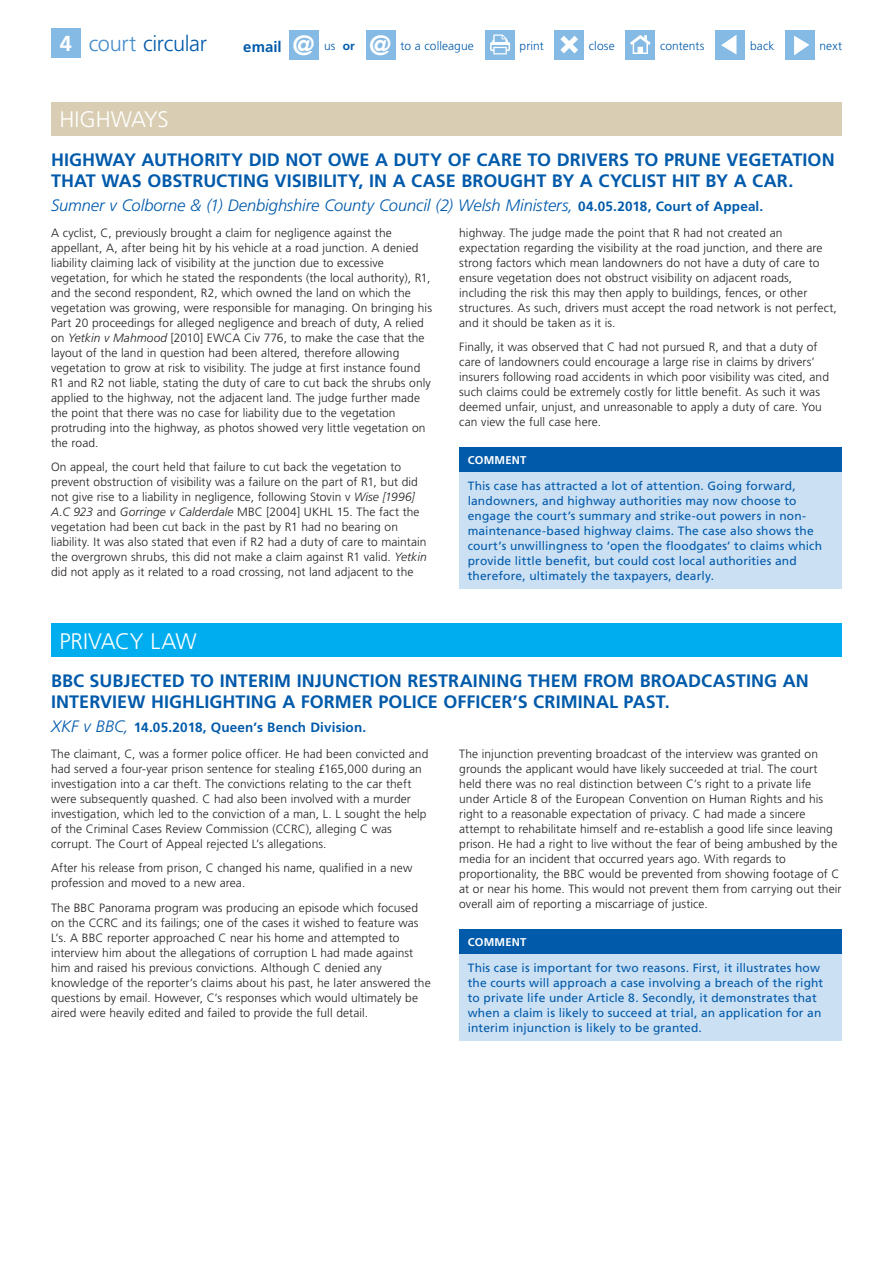
<style>
.page{position:relative;width:893px;height:1263px;background:#fff}
.page>*{position:absolute;margin:0;border:0;box-sizing:border-box;transform-origin:0 0}
.t1{font:700 27.9px "Frutiger LT Std";color:#fff}
.Panel_Heads{font:300 22.5px "Frutiger LT Std";letter-spacing:-.005em;color:#fff}
.t2{font:300 21.75px "Frutiger LT Std";letter-spacing:-.015em;color:#015aaa}
.Head_1{font:700 18px/21px "Frutiger LT Std";letter-spacing:.005em;color:#015aaa}
.Head_2{font:italic 300 16.5px "Frutiger LT Std";letter-spacing:-.01em;color:#015aaa}
.t3{font:700 15px "Frutiger LT Std";letter-spacing:.005em;color:#015aaa}
.Head_2-2{font:700 13.5px "Frutiger LT Std";letter-spacing:.01em;color:#015aaa}
.Body{font:300 12px/15px "Frutiger LT Std";letter-spacing:.005em;color:#231f20}
.t4{font:12px/15px "Frutiger LT Std";letter-spacing:.01em;color:#015aaa}
.t5{font:300 12px "Frutiger LT Std";letter-spacing:.005em;color:#015aaa}
.t6{font:700 11.25px "Frutiger LT Std";letter-spacing:.02em;color:#fff}
.s1{font-weight:700;color:#fff}
.s2{color:#448dcb}
.s3{font-size:27.9px;color:#fff}
.s4{font-weight:700}
.s5{font-weight:700;font-style:normal;font-size:13.5px}
.s6{font-style:italic}
.s7{font-weight:300;font-style:italic;font-size:16.5px}
</style>
<div class="page">
<div style="left:51px;top:28px;width:30px;height:30px;background:#85bae4"></div>
<div style="left:715px;top:30px;width:30px;height:30px;background:#85bae4"></div>
<svg style="left:721px;top:35px;width:15px;height:19px"></svg>
<div style="left:785px;top:30px;width:30px;height:30px;background:#85bae4"></div>
<svg style="left:794px;top:36px;width:15px;height:19px"></svg>
<div style="left:625px;top:30px;width:30px;height:30px;background:#85bae4"></div>
<svg style="left:630px;top:35px;width:21px;height:19px"></svg>
<div style="left:554px;top:30px;width:30px;height:30px;background:#85bae4"></div>
<svg style="left:560px;top:36px;width:18px;height:17px"></svg>
<div style="left:485px;top:30px;width:30px;height:30px;background:#85bae4"></div>
<svg style="left:490px;top:34px;width:20px;height:20px"></svg>
<div style="left:289px;top:30px;width:30px;height:30px;background:#85bae4"></div>
<div style="left:366px;top:30px;width:29px;height:30px;background:#85bae4"></div>
<div style="left:459px;top:447px;width:383px;height:25px;background:#015aaa"></div>
<div style="left:459px;top:472px;width:383px;height:116px;background:#cbe0f3"></div>
<div style="left:51px;top:102px;width:791px;height:33px;background:#d9ceb3"></div>
<div style="left:459px;top:929px;width:383px;height:26px;background:#015aaa"></div>
<div style="left:459px;top:955px;width:383px;height:86px;background:#cbe0f3"></div>
<div style="left:51px;top:624px;width:791px;height:33px;background:#00aeef"></div>
<h3 class="t2" style="left:60px;top:31px;width:149px"><span class="s1">4</span> <span class="s2">court</span> circular</h3>
<p class="t3" style="left:243px;top:38px;width:73px">email <span class="s3">@</span></p>
<p class="t5" style="left:324px;top:39px;width:32px">us <span class="s4">or</span></p>
<h1 class="t1" style="left:369px;top:29px;width:24px">@</h1>
<p class="t5" style="left:401px;top:39px;width:75px">to a colleague</p>
<p class="t5" style="left:520px;top:39px;width:26px">print</p>
<p class="t5" style="left:589px;top:39px;width:27px">close</p>
<p class="t5" style="left:660px;top:39px;width:46px">contents</p>
<p class="t5" style="left:750px;top:39px;width:26px">back</p>
<p class="t5" style="left:819px;top:39px;width:24px">next</p>
<p class="Panel_Heads" style="left:60px;top:107px;width:111px">HIGHWAYS</p>
<p class="Head_1" style="left:51px;top:149px;width:785px">HIGHWAY AUTHORITY DID NOT OWE A DUTY OF CARE TO DRIVERS TO PRUNE VEGETATION<br>THAT WAS OBSTRUCTING VISIBILITY, IN A CASE BROUGHT BY A CYCLIST HIT BY A CAR.</p>
<p class="Head_2" style="left:51px;top:195px;width:714px">Sumner v Colborne &amp; (1) Denbighshire County Council (2) Welsh Ministers, <span class="s5">04.05.2018, Court of Appeal.</span></p>
<p class="Body" style="left:51px;top:225px;width:382px">A cyclist, C, previously brought a claim for negligence against the appellant, A, after being hit by his vehicle at a road junction. A denied liability claiming lack of visibility at the junction due to excessive vegetation, for which he stated the respondents (the local authority), R1, and the second respondent, R2, which owned the land on which the vegetation was growing, were responsible for managing. On bringing his Part 20 proceedings for alleged negligence and breach of duty, A relied on <span class="s6">Yetkin v Mahmood</span> [2010] EWCA Civ 776, to make the case that the layout of the land in question had been altered, therefore allowing vegetation to grow at risk to visibility. The judge at first instance found R1 and R2 not liable, stating the duty of care to cut back the shrubs only applied to the highway, not the adjacent land. The judge further made the point that there was no case for liability due to the vegetation protruding into the highway, as photos showed very little vegetation on the road.</p>
<p class="Body" style="left:51px;top:459px;width:377px">On appeal, the court held that failure to cut back the vegetation to prevent obstruction of visibility was a failure on the part of R1, but did not give rise to a liability in negligence, following Stovin v <span class="s6">Wise [1996] A.C 923</span> and <span class="s6">Gorringe v Calderdale</span> MBC [2004] UKHL 15. The fact the vegetation had been cut back in the past by R1 had no bearing on liability. It was also stated that even if R2 had a duty of care to maintain the overgrown shrubs, this did not make a claim against R1 valid. <span class="s6">Yetkin </span>did not apply as it related to a road crossing, not land adjacent to the</p>
<p class="Panel_Heads" style="left:60px;top:628px;width:139px">PRIVACY LAW</p>
<p class="Body" style="left:459px;top:225px;width:379px">highway. The judge made the point that R had not created an expectation regarding the visibility at the road junction, and there are strong factors which mean landowners do not have a duty of care to ensure vegetation does not obstruct visibility on adjacent roads, including the risk this may then apply to buildings, fences, or other structures. As such, drivers must accept the road network is not perfect, and it should be taken as it is.</p>
<p class="Body" style="left:459px;top:339px;width:371px">Finally, it was observed that C had not pursued R, and that a duty of care of landowners could encourage a large rise in claims by drivers’ insurers following road accidents in which poor visibility was cited, and such claims could be extremely costly for little benefit. As such it was deemed unfair, unjust, and unreasonable to apply a duty of care. You can view the full case here.</p>
<p class="t6" style="left:468px;top:453px;width:60px">COMMENT</p>
<p class="t4" style="left:468px;top:478px;width:356px">This case has attracted a lot of attention. Going forward, landowners, and highway authorities may now choose to engage the court’s summary and strike-out powers in non&shy;maintenance-based highway claims. The case also shows the court’s unwillingness to ‘open the floodgates’ to claims which provide little benefit, but could cost local authorities and therefore, ultimately the taxpayers, dearly.</p>
<p class="Head_1" style="left:51px;top:671px;width:759px">BBC SUBJECTED TO INTERIM INJUNCTION RESTRAINING THEM FROM BROADCASTING AN<br>INTERVIEW HIGHLIGHTING A FORMER POLICE OFFICER’S CRIMINAL PAST.</p>
<p class="Head_2-2" style="left:51px;top:719px;width:317px"><span class="s7">XKF v BBC,</span> 14.05.2018, Queen’s Bench Division.</p>
<p class="Body" style="left:51px;top:747px;width:379px">The claimant, C, was a former police officer. He had been convicted and had served a four-year prison sentence for stealing £165,000 during an investigation into a car theft. The convictions relating to the car theft were subsequently quashed. C had also been involved with a murder investigation, which led to the conviction of a man, L. L sought the help of the Criminal Cases Review Commission (CCRC), alleging C was corrupt. The Court of Appeal rejected L’s allegations.</p>
<p class="Body" style="left:51px;top:861px;width:363px">After his release from prison, C changed his name, qualified in a new profession and moved to a new area.</p>
<p class="Body" style="left:51px;top:900px;width:381px">The BBC Panorama program was producing an episode which focused on the CCRC and its failings; one of the cases it wished to feature was L’s. A BBC reporter approached C near his home and attempted to interview him about the allegations of corruption L had made against him and raised his previous convictions. Although C denied any knowledge of the reporter’s claims about his past, he later answered the questions by email. However, C’s responses which would ultimately be aired were heavily edited and failed to provide the full detail.</p>
<p class="Body" style="left:459px;top:747px;width:384px">The injunction preventing broadcast of the interview was granted on grounds the applicant would have likely succeeded at trial. The court held there was no real distinction between C’s right to a private life under Article 8 of the European Convention on Human Rights and his right to a reasonable expectation of privacy. C had made a sincere attempt to rehabilitate himself and re-establish a good life since leaving prison. He had a right to live without the fear of being ambushed by the media for an incident that occurred years ago. With regards to proportionality, the BBC would be prevented from showing footage of C at or near his home. This would not prevent them from carrying out their overall aim of reporting a miscarriage of justice.</p>
<p class="t6" style="left:468px;top:936px;width:60px">COMMENT</p>
<p class="t4" style="left:468px;top:960px;width:357px">This case is important for two reasons. First, it illustrates how the courts will approach a case involving a breach of the right to private life under Article 8. Secondly, it demonstrates that when a claim is likely to succeed at trial, an application for an interim injunction is likely to be granted.</p>
</div>
